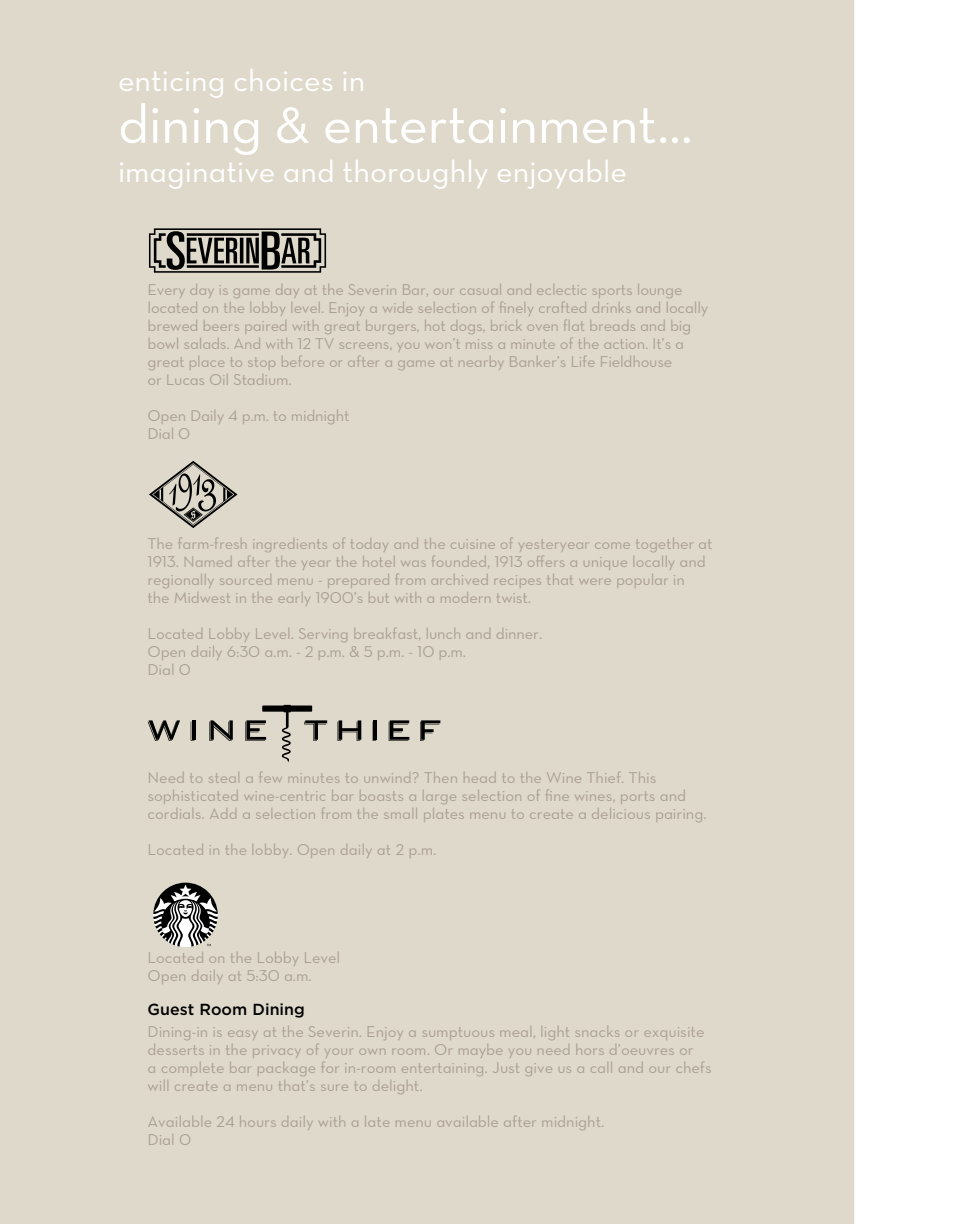
<style>
.page{position:relative;width:972px;height:1224px;background:#fff}
.page>*{position:absolute;margin:0;border:0;box-sizing:border-box;transform-origin:0 0}
.t1{font:55px "Neutra Text Book Alt";letter-spacing:-.01em;color:#fff;scale:1.04 1}
.t2{font:31px "Neutra Text Book Alt";color:#fff;scale:1.04 1}
.t3{font:16px/18px "Neutra Text Book Alt";letter-spacing:-.01em;color:#aca095}
.t4{font:500 16px "Gotham";color:#000}
.s1{font-size:52px}
</style>
<div class="page">
<div style="left:0;top:0;width:854px;height:1224px;background:#dfd9cb"></div>
<svg style="left:149px;top:228px;width:177px;height:45px;background:#77746c"></svg>
<svg style="left:149px;top:461px;width:89px;height:67px;background:#b4afa3"></svg>
<svg style="left:153px;top:883px;width:65px;height:64px"></svg>
<svg style="left:148px;top:720px;width:32px;height:21px"></svg>
<svg style="left:191px;top:722px;width:3px;height:19px"></svg>
<hr style="left:192px;top:720px;width:3px;height:20px;background:#010101">
<svg style="left:209px;top:720px;width:24px;height:21px"></svg>
<svg style="left:338px;top:720px;width:23px;height:21px"></svg>
<svg style="left:373px;top:722px;width:3px;height:19px"></svg>
<hr style="left:374px;top:720px;width:3px;height:20px;background:#010101">
<svg style="left:389px;top:720px;width:20px;height:21px"></svg>
<svg style="left:420px;top:720px;width:20px;height:21px"></svg>
<svg style="left:245px;top:705px;width:82px;height:57px;background:#b7b2a6"></svg>
<h2 class="t2" style="left:118px;top:61px;width:239px">enticing choices in</h2>
<h1 class="t1" style="left:118px;top:91px;width:554px">dining <span class="s1">&amp;</span> entertainment…</h1>
<h2 class="t2" style="left:118px;top:152px;width:491px">imaginative and thoroughly enjoyable</h2>
<p class="t3" style="left:148px;top:280px;width:562px">Every day is game day at the Severin Bar, our casual and eclectic sports lounge located on the lobby level. Enjoy a wide selection of finely crafted drinks and locally brewed beers paired with great burgers, hot dogs, brick oven flat breads and big bowl salads. And with 12 TV screens, you won’t miss a minute of the action. It’s a great place to stop before or after a game at nearby Banker’s Life Fieldhouse<br>or Lucas Oil Stadium.</p>
<p class="t3" style="left:148px;top:406px;width:204px">Open Daily 4 p.m. to midnight<br>Dial 0</p>
<p class="t3" style="left:148px;top:534px;width:567px">The farm-fresh ingredients of today and the cuisine of yesteryear come together at 1913. Named after the year the hotel was founded, 1913 offers a unique locally and regionally sourced menu - prepared from archived recipes that were popular in<br>the Midwest in the early 1900’s but with a modern twist.</p>
<p class="t3" style="left:148px;top:624px;width:396px">Located Lobby Level. Serving breakfast, lunch and dinner.<br>Open daily 6:30 a.m. - 2 p.m. &amp; 5 p.m. - 10 p.m.<br>Dial 0</p>
<p class="t3" style="left:148px;top:768px;width:561px">Need to steal a few minutes to unwind? Then head to the Wine Thief. This sophisticated wine-centric bar boasts a large selection of fine wines, ports and cordials. Add a selection from the small plates menu to create a delicious pairing.</p>
<p class="t3" style="left:148px;top:840px;width:290px">Located in the lobby. Open daily at 2 p.m.</p>
<p class="t3" style="left:148px;top:948px;width:194px">Located on the Lobby Level<br>Open daily at 5:30 a.m.</p>
<p class="t4" style="left:148px;top:1000px;width:159px">Guest Room Dining</p>
<p class="t3" style="left:148px;top:1022px;width:566px">Dining-in is easy at the Severin. Enjoy a sumptuous meal, light snacks or exquisite desserts in the privacy of your own room. Or maybe you need hors d’oeuvres or<br>a complete bar package for in-room entertaining. Just give us a call and our chefs will create a menu that’s sure to delight.</p>
<p class="t3" style="left:148px;top:1112px;width:458px">Available 24 hours daily with a late menu available after midnight.<br>Dial 0</p>
</div>
